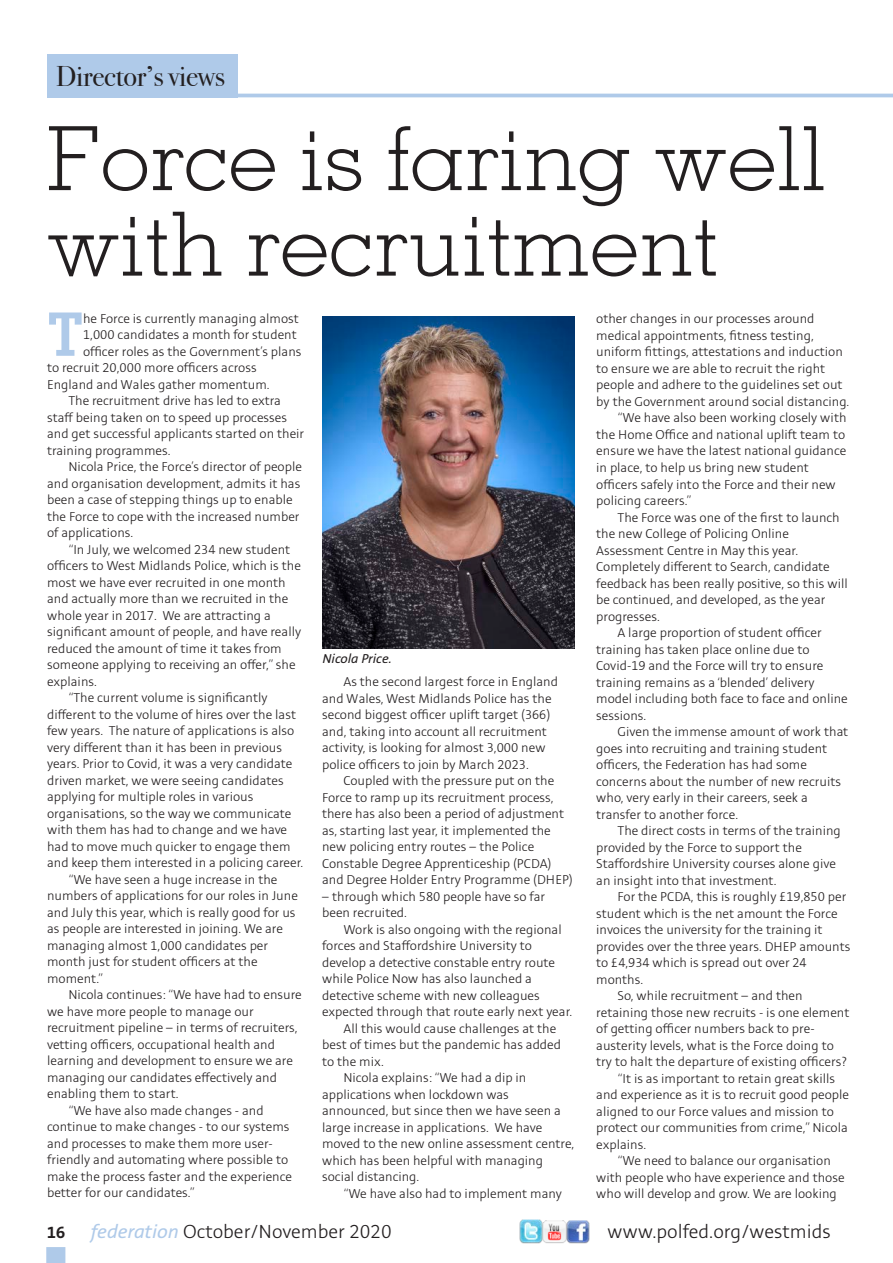
<style>
.page{position:relative;width:893px;height:1263px;background:#fff}
.page>*{position:absolute;margin:0;border:0;box-sizing:border-box;transform-origin:0 0}
.t1{font:300 88.5px/85.5px "Memphis";color:#231f20}
.t2{font:700 60px "Memphis";color:#afcae9}
.t3{font:28.5px "Bodoni Svty Two OSITCTT";letter-spacing:-.01em;color:#231f20}
.t4{font:300 21px "Stinnes Sans";color:#231f20}
.t5{font:300 14.25px/16.5px "Stinnes Sans";color:#231f20}
.t6{font:italic 14.25px "Stinnes Sans";color:#231f20}
.s1{font-weight:700;font-size:18px}
.s2{font-weight:400;font-style:italic;color:#afcae9}
</style>
<div class="page">
<div style="left:46px;top:1247px;width:19px;height:16px;background:#afcae9"></div>
<img style="left:519px;top:1220px;width:71px;height:24px">
<div style="left:47px;top:54px;width:191px;height:43px;background:#afcae9"></div>
<hr style="left:48px;top:94px;width:845px;height:3px;background:#afcae9">
<img style="left:323px;top:317px;width:251px;height:331px">
<p class="t3" style="left:56px;top:59px;width:171px">Director’s views</p>
<p class="t1" style="left:46px;top:114px;width:781px">Force is faring well with recruitment</p>
<p class="t2" style="left:47px;top:297px;width:38px">T</p>
<p class="t5" style="left:83px;top:311px;width:217px">he Force is currently managing almost</p>
<p class="t5" style="left:83px;top:327px;width:215px">1,000 candidates a month for student</p>
<p class="t5" style="left:83px;top:344px;width:220px">officer roles as the Government’s plans</p>
<p class="t5" style="left:47px;top:360px;width:211px">to recruit 20,000 more officers across</p>
<p class="t5" style="left:47px;top:377px;width:224px">England and Wales gather momentum.</p>
<p class="t5" style="left:47px;top:393px;width:259px;text-indent:21px">The recruitment drive has led to extra staff being taken on to speed up processes and get successful applicants started on their training programmes.</p>
<p class="t5" style="left:47px;top:459px;width:256px;text-indent:21px">Nicola Price, the Force’s director of people and organisation development, admits it has been a case of stepping things up to enable the Force to cope with the increased number of applications.</p>
<p class="t5" style="left:47px;top:542px;width:256px;text-indent:21px">“In July, we welcomed 234 new student officers to West Midlands Police, which is the most we have ever recruited in one month and actually more than we recruited in the whole year in 2017. We are attracting a significant amount of people, and have really reduced the amount of time it takes from someone applying to receiving an offer,” she explains.</p>
<p class="t5" style="left:47px;top:690px;width:258px;text-indent:21px">“The current volume is significantly different to the volume of hires over the last few years. The nature of applications is also very different than it has been in previous years. Prior to Covid, it was a very candidate driven market, we were seeing candidates applying for multiple roles in various organisations, so the way we communicate with them has had to change and we have had to move much quicker to engage them and keep them interested in a policing career.</p>
<p class="t5" style="left:47px;top:872px;width:252px;text-indent:21px">“We have seen a huge increase in the numbers of applications for our roles in June and July this year, which is really good for us as people are interested in joining. We are managing almost 1,000 candidates per month just for student officers at the moment.”</p>
<p class="t5" style="left:47px;top:987px;width:256px;text-indent:21px">Nicola continues: “We have had to ensure we have more people to manage our recruitment pipeline – in terms of recruiters, vetting officers, occupational health and learning and development to ensure we are managing our candidates effectively and enabling them to start.</p>
<p class="t5" style="left:47px;top:1103px;width:247px;text-indent:21px">“We have also made changes - and continue to make changes - to our systems and processes to make them more user&shy;friendly and automating where possible to make the process faster and the experience better for our candidates.”</p>
<p class="t6" style="left:323px;top:652px;width:71px">Nicola Price.</p>
<p class="t5" style="left:322px;top:674px;width:237px;text-indent:21px">As the second largest force in England and Wales, West Midlands Police has the second biggest officer uplift target (366) and, taking into account all recruitment activity, is looking for almost 3,000 new police officers to join by March 2023.</p>
<p class="t5" style="left:322px;top:773px;width:252px;text-indent:21px">Coupled with the pressure put on the Force to ramp up its recruitment process, there has also been a period of adjustment as, starting last year, it implemented the new policing entry routes – the Police Constable Degree Apprenticeship (PCDA) and Degree Holder Entry Programme (DHEP)</p>
<p class="t5" style="left:322px;top:888px;width:225px">– through which 580 people have so far been recruited.</p>
<p class="t5" style="left:322px;top:921px;width:252px;text-indent:21px">Work is also ongoing with the regional forces and Staffordshire University to develop a detective constable entry route while Police Now has also launched a detective scheme with new colleagues expected through that route early next year.</p>
<p class="t5" style="left:322px;top:1020px;width:240px;text-indent:21px">All this would cause challenges at the best of times but the pandemic has added to the mix.</p>
<p class="t5" style="left:322px;top:1070px;width:254px;text-indent:21px">Nicola explains: “We had a dip in applications when lockdown was announced, but since then we have seen a large increase in applications. We have moved to the new online assessment centre, which has been helpful with managing social distancing.</p>
<p class="t5" style="left:343px;top:1185px;width:220px">“We have also had to implement many</p>
<p class="t5" style="left:596px;top:311px;width:255px">other changes in our processes around medical appointments, fitness testing, uniform fittings, attestations and induction to ensure we are able to recruit the right people and adhere to the guidelines set out by the Government around social distancing.</p>
<p class="t5" style="left:596px;top:410px;width:252px;text-indent:21px">“We have also been working closely with the Home Office and national uplift team to ensure we have the latest national guidance in place, to help us bring new student officers safely into the Force and their new policing careers.”</p>
<p class="t5" style="left:596px;top:509px;width:253px;text-indent:21px">The Force was one of the first to launch the new College of Policing Online Assessment Centre in May this year.<br>Completely different to Search, candidate feedback has been really positive, so this will be continued, and developed, as the year progresses.</p>
<p class="t5" style="left:596px;top:625px;width:253px;text-indent:21px">A large proportion of student officer training has taken place online due to Covid-19 and the Force will try to ensure training remains as a ‘blended’ delivery model including both face to face and online sessions.</p>
<p class="t5" style="left:596px;top:724px;width:254px;text-indent:21px">Given the immense amount of work that goes into recruiting and training student officers, the Federation has had some concerns about the number of new recruits who, very early in their careers, seek a transfer to another force.</p>
<p class="t5" style="left:596px;top:823px;width:246px;text-indent:21px">The direct costs in terms of the training provided by the Force to support the Staffordshire University courses alone give an insight into that investment.</p>
<p class="t5" style="left:596px;top:889px;width:256px;text-indent:21px">For the PCDA, this is roughly £19,850 per student which is the net amount the Force invoices the university for the training it provides over the three years. DHEP amounts to £4,934 which is spread out over 24 months.</p>
<p class="t5" style="left:596px;top:988px;width:255px;text-indent:21px">So, while recruitment – and then retaining those new recruits - is one element of getting officer numbers back to pre&shy;austerity levels, what is the Force doing to try to halt the departure of existing officers?</p>
<p class="t5" style="left:596px;top:1070px;width:254px;text-indent:21px">“It is as important to retain great skills and experience as it is to recruit good people aligned to our Force values and mission to protect our communities from crime,” Nicola explains.</p>
<p class="t5" style="left:596px;top:1153px;width:250px;text-align:center">“We need to balance our organisation<br>with people who have experience and those who will develop and grow. We are looking</p>
<p class="t4" style="left:47px;top:1222px;width:346px"><span class="s1">16</span> <span class="s2">federation</span> October/November 2020</p>
<p class="t4" style="left:608px;top:1222px;width:225px">www.polfed.org/westmids</p>
</div>
